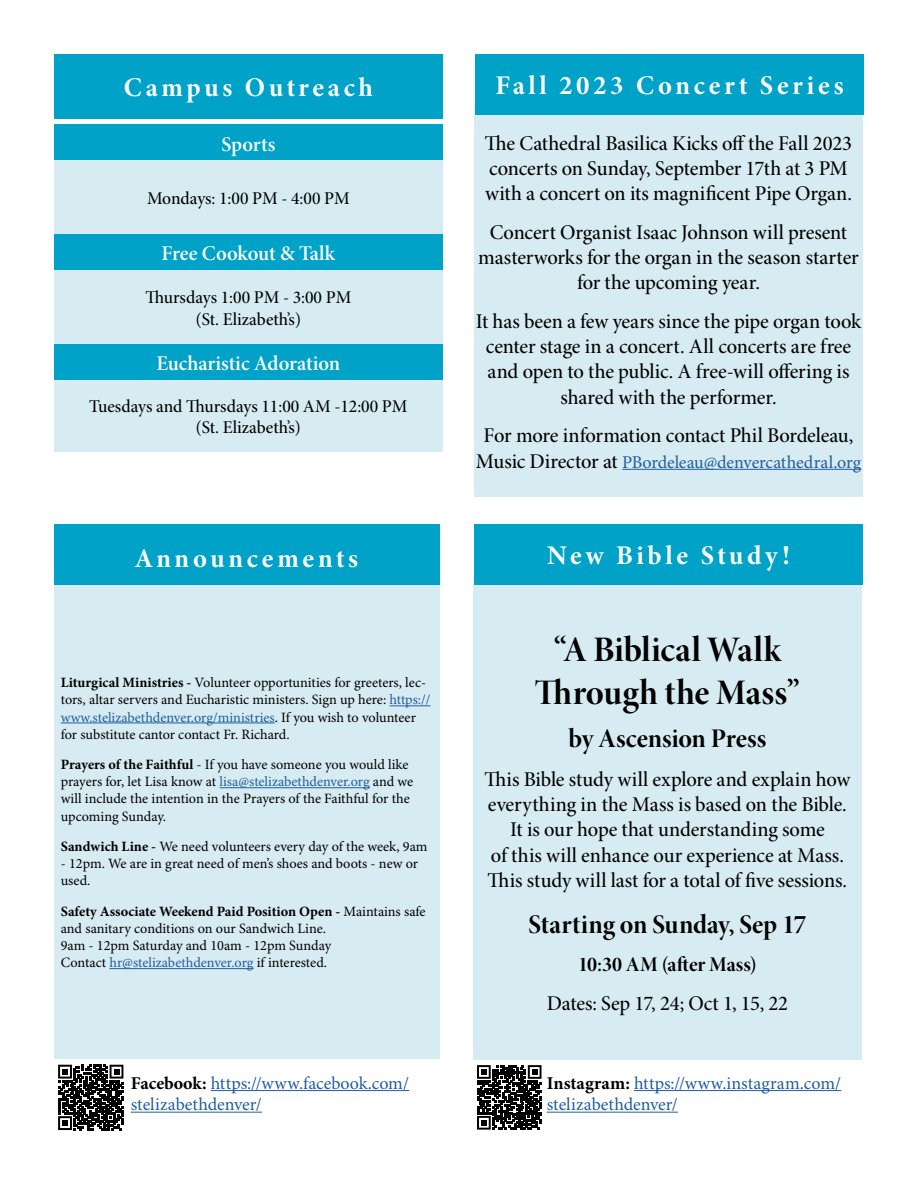
<style>
.page{position:relative;width:918px;height:1188px;background:#fff}
.page>*{position:absolute;margin:0;border:0;box-sizing:border-box;transform-origin:0 0}
.t1{font:36px/43.2px "Minion Pro Bold Disp";color:#000;text-align:center}
.t2{font:27px "Minion Variable Concept";letter-spacing:.135em;color:#fff}
.t3{font:27px "Minion Pro Bold Disp";letter-spacing:-.005em;color:#000}
.t4{font:21px/25.2px "Minion Pro Medium Subh";letter-spacing:-.005em;color:#000;text-align:center}
.t5{font:21px "Minion Pro Semibold Subh";letter-spacing:-.005em;color:#fff}
.t6{font:21px "Minion Pro Bold Disp";letter-spacing:.005em;color:#000}
.t7{font:18px/21.6px "Minion Pro";color:#215e9e}
.t8{font:18px/21.6px "Minion Pro Medium Subh";color:#000;text-align:center}
.t9{font:14.25px/17.1px "Minion Pro";letter-spacing:-.005em;color:#000}
.s1{font-weight:700}
.s2{color:#215e9e}
.s3{font-family:"Minion Pro Medium Subh";font-size:21px;color:#000}
.s4{font-weight:700;color:#000}
</style>
<div class="page">
<div style="left:54px;top:525px;width:386px;height:64px;background:#00a2c7"></div>
<div style="left:473px;top:585px;width:389px;height:475px;background:#d7ebf2"></div>
<div style="left:474px;top:105px;width:389px;height:392px;background:#d7ebf2"></div>
<hr style="left:622px;top:469px;width:239px;height:1px;background:#215e9e">
<div style="left:474px;top:525px;width:389px;height:60px;background:#00a2c7"></div>
<div style="left:475px;top:54px;width:389px;height:61px;background:#00a2c7"></div>
<svg style="left:58px;top:1065px;width:65px;height:65px"></svg>
<svg style="left:477px;top:1065px;width:65px;height:65px"></svg>
<hr style="left:211px;top:1090px;width:198px;height:1px;background:#215e9e">
<hr style="left:131px;top:1112px;width:131px;height:1px;background:#215e9e">
<hr style="left:634px;top:1090px;width:207px;height:1px;background:#215e9e">
<hr style="left:547px;top:1112px;width:131px;height:1px;background:#215e9e">
<div style="left:54px;top:585px;width:386px;height:474px;background:#d7ebf2"></div>
<hr style="left:389px;top:705px;width:42px;height:1px;background:#215e9e">
<hr style="left:61px;top:723px;width:214px;height:1px;background:#215e9e">
<hr style="left:220px;top:787px;width:150px;height:1px;background:#215e9e">
<hr style="left:109px;top:968px;width:145px;height:1px;background:#215e9e">
<div style="left:54px;top:54px;width:389px;height:65px;background:#00a2c7"></div>
<div style="left:54px;top:125px;width:389px;height:36px;background:#00a2c7"></div>
<div style="left:54px;top:161px;width:389px;height:73px;background:#d7ebf2"></div>
<div style="left:54px;top:234px;width:389px;height:36px;background:#00a2c7"></div>
<div style="left:54px;top:271px;width:389px;height:73px;background:#d7ebf2"></div>
<div style="left:54px;top:344px;width:389px;height:36px;background:#00a2c7"></div>
<div style="left:54px;top:380px;width:389px;height:72px;background:#d7ebf2"></div>
<h2 class="t2" style="left:124px;top:68px;width:251px">Campus Outreach</h2>
<h3 class="t5" style="left:221px;top:131px;width:55px">Sports</h3>
<p class="t8" style="left:147px;top:188px;width:204px">Mondays: 1:00 PM - 4:00 PM</p>
<h3 class="t5" style="left:162px;top:241px;width:175px">Free Cookout &amp; Talk</h3>
<p class="t8" style="left:145px;top:287px;width:207px">Thursdays 1:00 PM - 3:00 PM (St. Elizabeth’s)</p>
<h3 class="t5" style="left:156px;top:351px;width:185px">Eucharistic Adoration</h3>
<p class="t8" style="left:89px;top:396px;width:320px">Tuesdays and Thursdays 11:00 AM -12:00 PM (St. Elizabeth’s)</p>
<h2 class="t2" style="left:136px;top:539px;width:224px">Announcements</h2>
<p class="t9" style="left:61px;top:675px;width:371px"><span class="s1">Liturgical Ministries -</span> Volunteer opportunities for greeters, lec&shy;tors, altar servers and Eucharistic ministers. Sign up here: <span class="s2">https:// www.stelizabethdenver.org/ministries</span>. If you wish to volunteer for substitute cantor contact Fr. Richard.</p>
<p class="t9" style="left:61px;top:757px;width:354px"><span class="s1">Prayers of the Faithful</span> - If you have someone you would like prayers for, let Lisa know at <span class="s2">lisa@stelizabethdenver.org</span> and we will include the intention in the Prayers of the Faithful for the upcoming Sunday.</p>
<p class="t9" style="left:61px;top:839px;width:368px"><span class="s1">Sandwich Line -</span> We need volunteers every day of the week, 9am</p>
<p class="t9" style="left:61px;top:856px;width:359px">- 12pm. We are in great need of men’s shoes and boots - new or used.</p>
<p class="t9" style="left:61px;top:903px;width:366px"><span class="s1">Safety Associate Weekend Paid Position Open -</span> Maintains safe and sanitary conditions on our Sandwich Line.<br>9am - 12pm Saturday and 10am - 12pm Sunday<br>Contact <span class="s2">hr@stelizabethdenver.org</span> if interested.</p>
<h2 class="t2" style="left:495px;top:66px;width:350px">Fall 2023 Concert Series</h2>
<h3 class="t4" style="left:485px;top:131px;width:369px;text-align:left">The Cathedral Basilica Kicks off the Fall 2023 concerts on Sunday, September 17th at 3 PM with a concert on its magnificent Pipe Organ.</h3>
<h3 class="t4" style="left:478px;top:220px;width:382px">Concert Organist Isaac Johnson will present masterworks for the organ in the season starter for the upcoming year.</h3>
<h3 class="t4" style="left:476px;top:309px;width:387px">It has been a few years since the pipe organ took center stage in a concert. All concerts are free and open to the public. A free-will offering is shared with the performer.</h3>
<h3 class="t4" style="left:484px;top:424px;width:371px">For more information contact Phil Bordeleau,</h3>
<p class="t7" style="left:476px;top:452px;width:387px"><span class="s3">Music Director at</span> PBordeleau@denvercathedral.org</p>
<h2 class="t2" style="left:547px;top:537px;width:244px">New Bible Study!</h2>
<h1 class="t1" style="left:535px;top:629px;width:267px">“A Biblical Walk<br>Through the Mass”</h1>
<h2 class="t3" style="left:569px;top:723px;width:199px">by Ascension Press</h2>
<h3 class="t4" style="left:484px;top:767px;width:367px">This Bible study will explore and explain how everything in the Mass is based on the Bible.<br>It is our hope that understanding some<br>of this will enhance our experience at Mass.<br>This study will last for a total of five sessions.</h3>
<h2 class="t3" style="left:528px;top:908px;width:279px">Starting on Sunday, Sep 17</h2>
<h3 class="t6" style="left:578px;top:952px;width:180px">10:30 AM (after Mass)</h3>
<h3 class="t4" style="left:547px;top:991px;width:243px">Dates: Sep 17, 24; Oct 1, 15, 22</h3>
<p class="t7" style="left:131px;top:1073px;width:280px"><span class="s4">Facebook:</span> https://www.facebook.com/ stelizabethdenver/</p>
<p class="t7" style="left:547px;top:1073px;width:296px"><span class="s4">Instagram:</span> https://www.instagram.com/ stelizabethdenver/</p>
</div>
